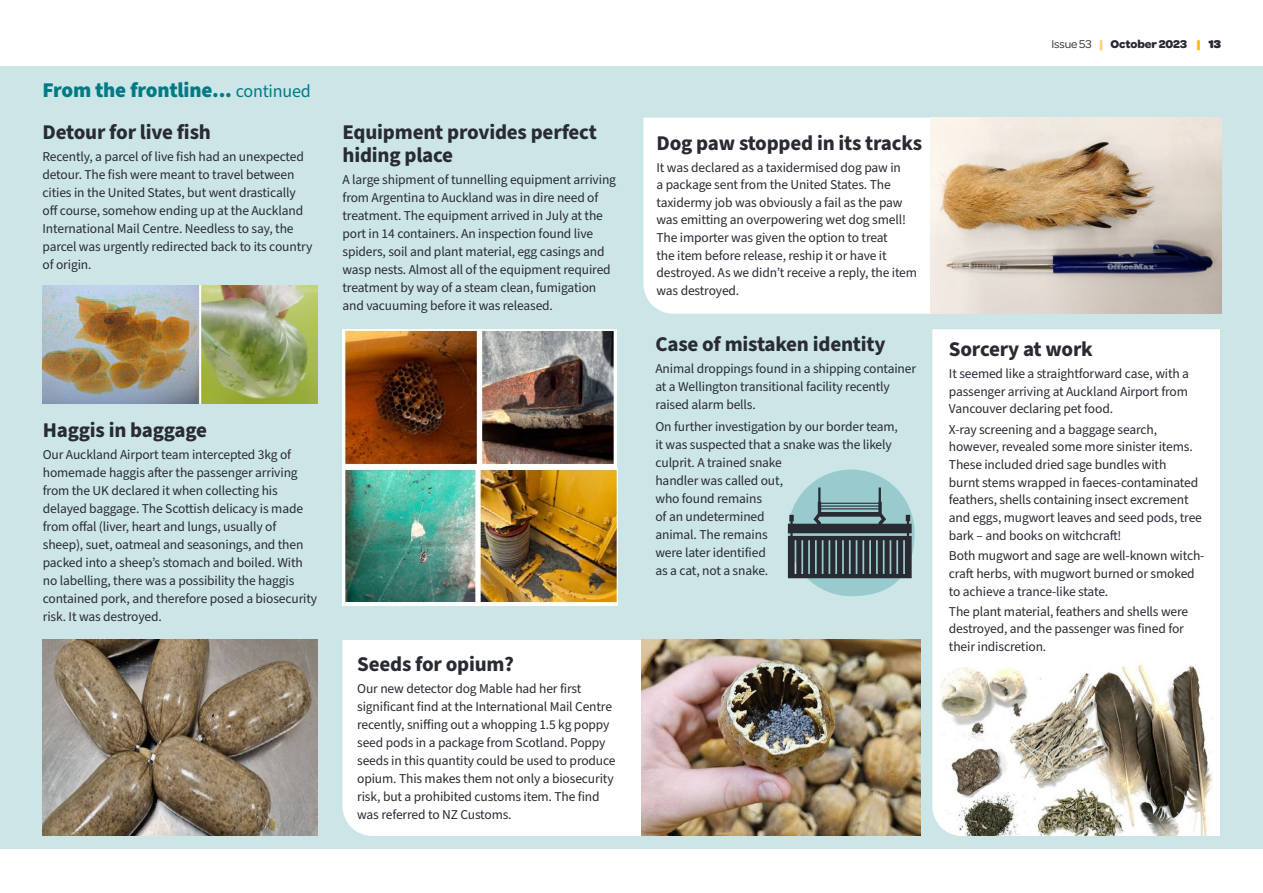
<style>
.page{position:relative;width:1263px;height:893px;background:#fff}
.page>*{position:absolute;margin:0;border:0;box-sizing:border-box;transform-origin:0 0}
.Frontline_header_2{font:700 21px/22.5px "Source Sans Pro";letter-spacing:-.01em;color:#292b33}
.Head_2{font:900 21px "Source Sans Pro";letter-spacing:-.01em;color:#007b85}
.Body{font:13.5px/18px "Source Sans Pro";letter-spacing:-.01em;color:#292b33}
.Frontline_header_2-2{font:13.5px/18px "Source Sans Pro";letter-spacing:-.01em;color:#292b33}
.t1{font:700 12px "Omnes";letter-spacing:-.005em;color:#292b33}
.s1{font-weight:400;font-size:18px}
.s2{font-weight:400}
.s3{color:#ffcb66}
.s4{font-weight:900;color:#fdb913}
.s5{font-weight:900}
</style>
<div class="page">
<div style="left:0;top:67px;width:1263px;height:782px;background:#cce5e7"></div>
<svg style="left:932px;top:329px;width:288px;height:507px;background:#fcfdfe"></svg>
<img style="left:939px;top:660px;width:276px;height:176px">
<div style="left:342px;top:640px;width:299px;height:196px;background:#fff"></div>
<img style="left:641px;top:640px;width:279px;height:196px">
<div style="left:643px;top:118px;width:288px;height:196px;background:#fff"></div>
<img style="left:931px;top:118px;width:290px;height:196px">
<img style="left:42px;top:286px;width:276px;height:118px">
<img style="left:43px;top:640px;width:275px;height:196px">
<img style="left:342px;top:329px;width:276px;height:277px">
<div style="left:788px;top:469px;width:126px;height:127px;background:#99cace;border-radius:50%"></div>
<svg style="left:788px;top:487px;width:124px;height:91px"></svg>
<p class="Head_2" style="left:43px;top:75px;width:270px">From the frontline... <span class="s1">continued</span></p>
<p class="Frontline_header_2" style="left:43px;top:121px;width:170px">Detour for live fish</p>
<p class="Body" style="left:43px;top:148px;width:271px">Recently, a parcel of live fish had an unexpected detour. The fish were meant to travel between cities in the United States, but went drastically off course, somehow ending up at the Auckland International Mail Centre. Needless to say, the parcel was urgently redirected back to its country of origin.</p>
<p class="Frontline_header_2" style="left:342px;top:121px;width:256px">Equipment provides perfect hiding place</p>
<p class="Body" style="left:342px;top:171px;width:275px">A large shipment of tunnelling equipment arriving from Argentina to Auckland was in dire need of treatment. The equipment arrived in July at the port in 14 containers. An inspection found live spiders, soil and plant material, egg casings and wasp nests. Almost all of the equipment required treatment by way of a steam clean, fumigation and vacuuming before it was released.</p>
<p class="Frontline_header_2" style="left:43px;top:419px;width:166px">Haggis in baggage</p>
<p class="Frontline_header_2-2" style="left:43px;top:446px;width:276px">Our Auckland Airport team intercepted 3kg of homemade haggis after the passenger arriving from the UK declared it when collecting his delayed baggage. The Scottish delicacy is made from offal (liver, heart and lungs, usually of sheep), suet, oatmeal and seasonings, and then packed into a sheep’s stomach and boiled. With no labelling, there was a possibility the haggis contained pork, and therefore posed a biosecurity risk. It was destroyed.</p>
<p class="Frontline_header_2" style="left:357px;top:653px;width:158px">Seeds for opium?</p>
<p class="Body" style="left:357px;top:680px;width:260px">Our new detector dog Mable had her first significant find at the International Mail Centre recently, sniffing out a whopping 1.5 kg poppy seed pods in a package from Scotland. Poppy seeds in this quantity could be used to produce opium. This makes them not only a biosecurity risk, but a prohibited customs item. The find was referred to NZ Customs.</p>
<p class="t1" style="left:1051px;top:36px;width:171px"><span class="s2">Issue 53</span> <span class="s3">|</span> October 2023 <span class="s4">|</span> <span class="s5">13</span></p>
<p class="Frontline_header_2" style="left:656px;top:132px;width:267px">Dog paw stopped in its tracks</p>
<p class="Body" style="left:656px;top:159px;width:262px;line-height:17.5px">It was declared as a taxidermised dog paw in<br>a package sent from the United States. The taxidermy job was obviously a fail as the paw was emitting an overpowering wet dog smell!<br>The importer was given the option to treat<br>the item before release, reship it or have it destroyed. As we didn’t receive a reply, the item was destroyed.</p>
<p class="Frontline_header_2" style="left:655px;top:333px;width:232px">Case of mistaken identity</p>
<p class="Body" style="left:655px;top:360px;width:262px">Animal droppings found in a shipping container at a Wellington transitional facility recently raised alarm bells.</p>
<p class="Body" style="left:655px;top:418px;width:244px">On further investigation by our border team, it was suspected that a snake was the likely culprit. A trained snake<br>handler was called out,<br>who found remains<br>of an undetermined<br>animal. The remains<br>were later identified<br>as a cat, not a snake.</p>
<p class="Frontline_header_2" style="left:949px;top:338px;width:145px">Sorcery at work</p>
<p class="Body" style="left:949px;top:365px;width:242px;text-align:justify">It seemed like a straightforward case, with a passenger arriving at Auckland Airport from Vancouver declaring pet food.</p>
<p class="Body" style="left:949px;top:421px;width:254px">X-ray screening and a baggage search, however, revealed some more sinister items.<br>These included dried sage bundles with<br>burnt stems wrapped in faeces-contaminated feathers, shells containing insect excrement and eggs, mugwort leaves and seed pods, tree bark – and books on witchcraft!</p>
<p class="Body" style="left:949px;top:547px;width:257px">Both mugwort and sage are well-known witch&shy;craft herbs, with mugwort burned or smoked to achieve a trance-like state.</p>
<p class="Body" style="left:949px;top:603px;width:241px">The plant material, feathers and shells were destroyed, and the passenger was fined for their indiscretion.</p>
</div>
